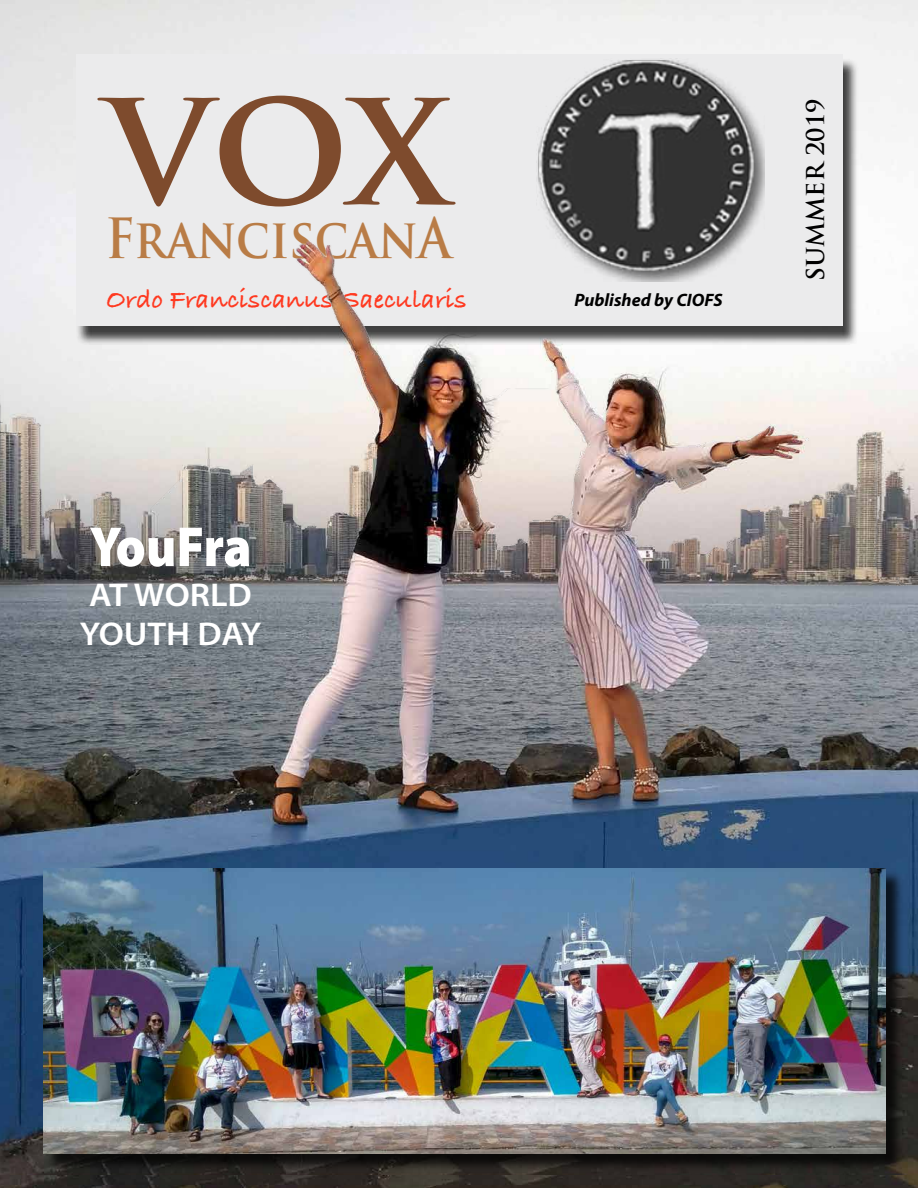
<style>
.page{position:relative;width:918px;height:1188px;background:#fff}
.page>*{position:absolute;margin:0;border:0;box-sizing:border-box;transform-origin:0 0}
.t1{font:700 166.5px "Trajan Pro";color:#7e4b2d}
.t2{font:900 57px "Myriad Pro";letter-spacing:-.015em;color:#fff;scale:.9 1}
.t3{font:700 54px "Trajan Pro";color:#b97c46;scale:.88 1}
.t4{font:600 33px/39.6px "Myriad Pro";color:#fff;scale:1.08 1}
.t5{font:700 27px "Bradley Hand ITCTT";color:#ff3920}
.t6{font:700 24px "Trajan Pro";color:#000}
.t7{font:italic 700 18px "Myriad Pro";color:#000}
</style>
<div class="page">
<img style="left:0;top:0;width:918px;height:1174px">
<div style="left:45px;top:871px;width:859px;height:301px;background:#000;opacity:.75"></div>
<img style="left:43px;top:868px;width:843px;height:285px">
<h1 class="t1" style="left:105px;top:40px;width:348px">vox</h1>
<h3 class="t3" style="left:106px;top:205px;width:395px">FranciscanA</h3>
<p class="t5" style="left:106px;top:279px;width:362px">Ordo Franciscanus Saecularis</p>
<h2 class="t2" style="left:90px;top:515px;width:181px">YouFra</h2>
<p class="t4" style="left:80px;top:574px;width:170px">AT WORLD<br>YOUTH DAY</p>
<p class="t7" style="left:574px;top:288px;width:150px">Published by CIOFS</p>
<p class="t6" style="left:801px;top:281px;width:184px;rotate:-90deg">SUMMER 2019</p>
</div>
